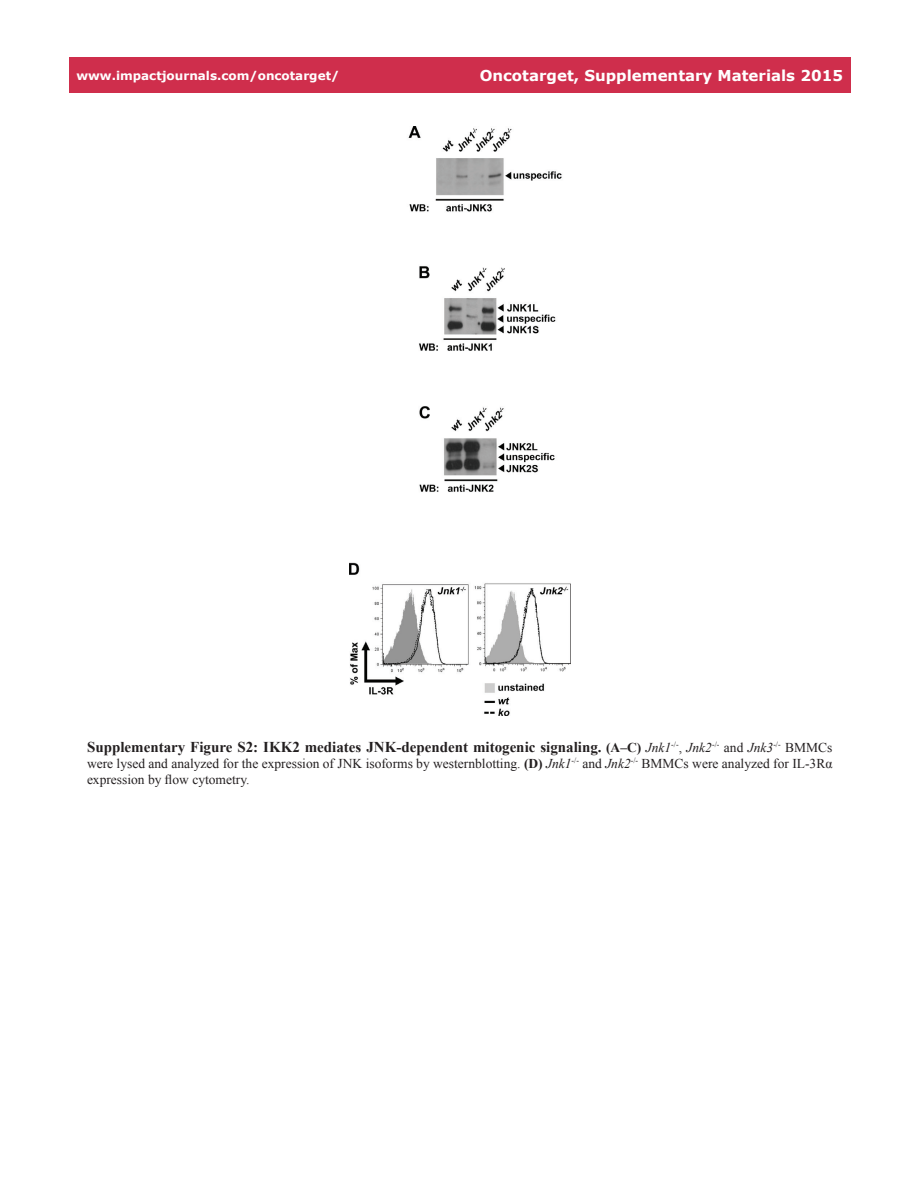
<style>
.page{position:relative;width:918px;height:1188px;background:#fff}
.page>*{position:absolute;margin:0;border:0;box-sizing:border-box;transform-origin:0 0}
.FigureText{font:700 15px "Times New Roman";color:#231f20}
.t1{font:700 15px "Verdana";color:#fff}
.FigureText-2{font:13.5px/16.2px "Times New Roman";color:#231f20}
.t2{font:700 12px "Verdana";color:#fff}
.s1{font-size:13.5px}
.s2{font-weight:400;font-style:italic;font-size:13.5px}
.s3{font-weight:400;font-size:13.5px}
.s4{font-weight:700}
.s5{font-style:italic}
</style>
<div class="page">
<div style="left:69px;top:57px;width:781px;height:36px;background:#cf2e4c"></div>
<img style="left:349px;top:127px;width:221px;height:588px">
<p class="t2" style="left:76px;top:67px;width:264px">www.impactjournals.com/oncotarget/</p>
<p class="t1" style="left:480px;top:65px;width:365px">Oncotarget, Supplementary Materials 2015</p>
<p class="FigureText" style="left:87px;top:736px;width:747px">Supplementary Figure S2: IKK2 mediates JNK-dependent mitogenic signaling. <span class="s1">(A–C)</span> <span class="s2">Jnk1</span><sup>-/-</sup><span class="s3">,</span> <span class="s2">Jnk2</span><sup>-/-</sup> <span class="s3">and</span> <span class="s2">Jnk3</span><sup>-/-</sup> <span class="s3">BMMCs</span></p>
<p class="FigureText-2" style="left:87px;top:755px;width:747px">were lysed and analyzed for the expression of JNK isoforms by westernblotting. <span class="s4">(D)</span> <span class="s5">Jnk1</span><sup>-/-</sup> and <span class="s5">Jnk2</span><sup>-/-</sup> BMMCs were analyzed for IL-3Rα expression by flow cytometry.</p>
</div>
